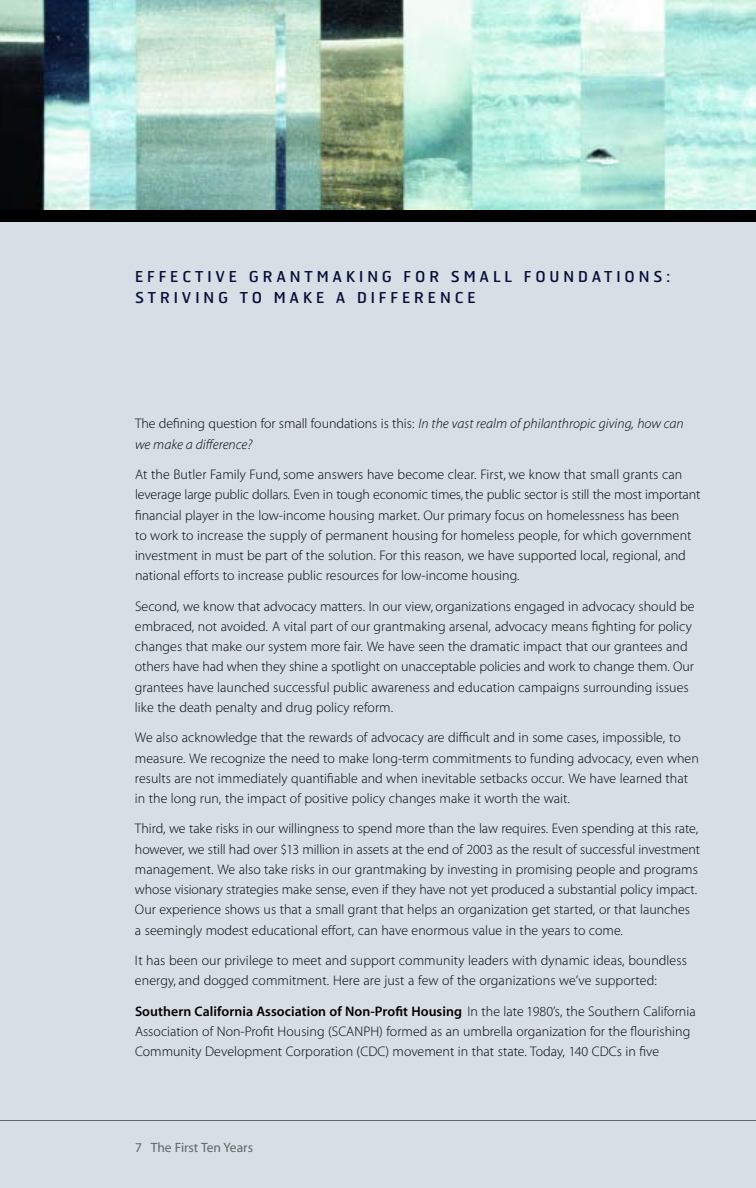
<style>
.page{position:relative;width:756px;height:1188px;background:#d7dee6}
.page>*{position:absolute;margin:0;border:0;box-sizing:border-box;transform-origin:0 0}
.t1{font:15px/21px "Hermes";letter-spacing:.26em;color:#060f38}
.t2{font:13.8px/20.2px "Myriad MM.215.600";letter-spacing:.005em;color:#000}
.t3{font:13.8px "Myriad MM.565.600";letter-spacing:.005em;color:#000}
.t4{font:13.8px "Myriad MM It.215.600";letter-spacing:.005em;color:#000}
.t5{font:13.5px "Myriad MM.412.601";color:#616869}
.s1{font-family:"Myriad MM It.215.600"}
.s2{font-family:"Myriad MM.215.600"}
</style>
<div class="page">
<hr style="left:0;top:1120px;width:756px;height:1px;background:#616869">
<img style="left:0;top:0;width:756px;height:210px">
<div style="left:0;top:210px;width:756px;height:12px;background:#000"></div>
<p class="t1" style="left:135px;top:266px;width:537px">EFFECTIVE GRANTMAKING FOR SMALL FOUNDATIONS:<br>STRIVING TO MAKE A DIFFERENCE</p>
<p class="t2" style="left:135px;top:415px;width:550px">The defining question for small foundations is this: <span class="s1">In the vast realm of philanthropic giving, how can</span></p>
<p class="t4" style="left:135px;top:439px;width:119px">we make a difference?</p>
<p class="t2" style="left:135px;top:465px;width:567px">At the Butler Family Fund, some answers have become clear. First, we know that small grants can leverage large public dollars. Even in tough economic times, the public sector is still the most important financial player in the low-income housing market. Our primary focus on homelessness has been<br>to work to increase the supply of permanent housing for homeless people, for which government investment in must be part of the solution. For this reason, we have supported local, regional, and national efforts to increase public resources for low-income housing.</p>
<p class="t2" style="left:135px;top:597px;width:561px">Second, we know that advocacy matters. In our view, organizations engaged in advocacy should be embraced, not avoided. A vital part of our grantmaking arsenal, advocacy means fighting for policy changes that make our system more fair. We have seen the dramatic impact that our grantees and others have had when they shine a spotlight on unacceptable policies and work to change them. Our grantees have launched successful public awareness and education campaigns surrounding issues like the death penalty and drug policy reform.</p>
<p class="t2" style="left:135px;top:729px;width:565px">We also acknowledge that the rewards of advocacy are difficult and in some cases, impossible, to measure. We recognize the need to make long-term commitments to funding advocacy, even when results are not immediately quantifiable and when inevitable setbacks occur. We have learned that in the long run, the impact of positive policy changes make it worth the wait.</p>
<p class="t2" style="left:135px;top:820px;width:567px">Third, we take risks in our willingness to spend more than the law requires. Even spending at this rate, however, we still had over $13 million in assets at the end of 2003 as the result of successful investment management. We also take risks in our grantmaking by investing in promising people and programs whose visionary strategies make sense, even if they have not yet produced a substantial policy impact.<br>Our experience shows us that a small grant that helps an organization get started, or that launches<br>a seemingly modest educational effort, can have enormous value in the years to come.</p>
<p class="t2" style="left:135px;top:952px;width:554px">It has been our privilege to meet and support community leaders with dynamic ideas, boundless energy, and dogged commitment. Here are just a few of the organizations we’ve supported:</p>
<p class="t3" style="left:135px;top:1006px;width:562px">Southern California Association of Non-Profit Housing <span class="s2">In the late 1980’s, the Southern California</span></p>
<p class="t2" style="left:135px;top:1022px;width:557px">Association of Non-Profit Housing (SCANPH) formed as an umbrella organization for the flourishing<br>Community Development Corporation (CDC) movement in that state. Today, 140 CDCs in five</p>
<p class="t5" style="left:135px;top:1142px;width:120px">7 The First Ten Years</p>
</div>
